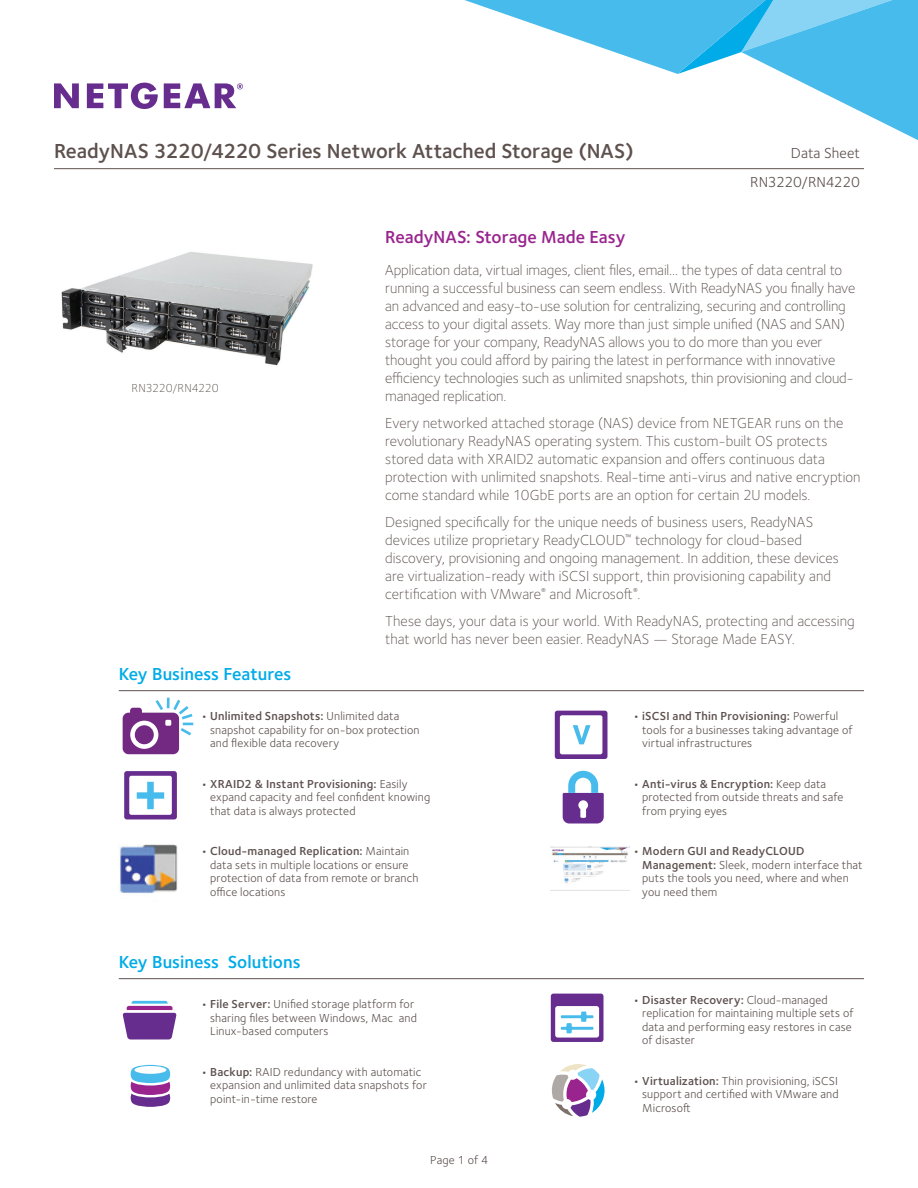
<style>
.page{position:relative;width:918px;height:1188px;background:#fff}
.page>*{position:absolute;margin:0;border:0;box-sizing:border-box;transform-origin:0 0}
.t1{font:600 21px "Foundry Sterling";letter-spacing:-.005em;color:#5d514e}
.t2{font:600 18px "Foundry Sterling";letter-spacing:-.005em;color:#00abe7}
.t3{font:600 18px "Foundry Sterling";color:#99248e}
.t4{font:300 15px/18px "Foundry Sterling";letter-spacing:-.005em;color:#5d514e}
.t5{font:15px/30px "Foundry Sterling";letter-spacing:-.005em;color:#5d514e;text-align:right}
.t6{font:12px/13.5px "Foundry Sterling";letter-spacing:.015em;color:#5d514e}
.t7{font:300 12px "Foundry Sterling";letter-spacing:-.005em;color:#5d514e}
.s1{font-weight:600}
</style>
<div class="page">
<svg style="left:464px;top:0;width:454px;height:140px"></svg>
<svg style="left:164px;top:83px;width:79px;height:25px"></svg>
<svg style="left:54px;top:83px;width:25px;height:25px"></svg>
<svg style="left:87px;top:83px;width:71px;height:26px"></svg>
<hr style="left:54px;top:168px;width:810px;height:1px;background:#5d514e">
<hr style="left:119px;top:690px;width:745px;height:1px;background:#5d514e">
<hr style="left:119px;top:978px;width:745px;height:1px;background:#5d514e">
<img style="left:120px;top:844px;width:58px;height:49px">
<img style="left:551px;top:847px;width:78px;height:44px">
<svg style="left:124px;top:771px;width:53px;height:48px"></svg>
<svg style="left:552px;top:1064px;width:53px;height:53px"></svg>
<svg style="left:131px;top:1065px;width:39px;height:42px"></svg>
<svg style="left:563px;top:771px;width:41px;height:53px"></svg>
<svg style="left:123px;top:1001px;width:53px;height:38px"></svg>
<svg style="left:555px;top:711px;width:52px;height:48px"></svg>
<svg style="left:551px;top:994px;width:53px;height:48px"></svg>
<div style="left:123px;top:713px;width:56px;height:41px;background:#732982;border-radius:6px"></div>
<div style="left:130px;top:721px;width:28px;height:28px;background:#fff;border-radius:50%"></div>
<div style="left:135px;top:725px;width:19px;height:19px;background:#732982;border-radius:50%"></div>
<div style="left:130px;top:708px;width:12px;height:12px;background:#732982;border-radius:3px"></div>
<svg style="left:153px;top:698px;width:41px;height:40px"></svg>
<img style="left:61px;top:252px;width:252px;height:114px">
<h1 class="t1" style="left:54px;top:138px;width:581px">ReadyNAS 3220/4220 Series Network Attached Storage (NAS)</h1>
<p class="t5" style="left:750px;top:138px;width:111px">Data Sheet<br>RN3220/RN4220</p>
<p class="t7" style="left:132px;top:381px;width:89px">RN3220/RN4220</p>
<p class="t2" style="left:119px;top:663px;width:174px">Key Business Features</p>
<p class="t3" style="left:385px;top:226px;width:242px">ReadyNAS: Storage Made Easy</p>
<p class="t4" style="left:385px;top:260px;width:472px">Application data, virtual images, client files, email… the types of data central to running a successful business can seem endless. With ReadyNAS you finally have an advanced and easy-to-use solution for centralizing, securing and controlling access to your digital assets. Way more than just simple unified (NAS and SAN) storage for your company, ReadyNAS allows you to do more than you ever thought you could afford by pairing the latest in performance with innovative efficiency technologies such as unlimited snapshots, thin provisioning and cloud&shy;managed replication.</p>
<p class="t4" style="left:385px;top:413px;width:477px">Every networked attached storage (NAS) device from NETGEAR runs on the revolutionary ReadyNAS operating system. This custom-built OS protects stored data with XRAID2 automatic expansion and offers continuous data protection with unlimited snapshots. Real-time anti-virus and native encryption come standard while 10GbE ports are an option for certain 2U models.</p>
<p class="t4" style="left:385px;top:512px;width:455px">Designed specifically for the unique needs of business users, ReadyNAS devices utilize proprietary ReadyCLOUD<sup>™</sup> technology for cloud-based discovery, provisioning and ongoing management. In addition, these devices are virtualization-ready with iSCSI support, thin provisioning capability and certification with VMware<sup>®</sup> and Microsoft<sup>®</sup>.</p>
<p class="t4" style="left:385px;top:611px;width:471px">These days, your data is your world. With ReadyNAS, protecting and accessing that world has never been easier. ReadyNAS — Storage Made EASY.</p>
<p class="t6" style="left:210px;top:709px;width:211px;text-indent:-9px"><span class="s1">• Unlimited Snapshots:</span> Unlimited data snapshot capability for on-box protection and flexible data recovery</p>
<p class="t6" style="left:210px;top:777px;width:222px;text-indent:-9px"><span class="s1">• XRAID2 &amp; Instant Provisioning:</span> Easily expand capacity and feel confident knowing that data is always protected</p>
<p class="t6" style="left:210px;top:844px;width:210px;text-indent:-9px"><span class="s1">• Cloud-managed Replication:</span> Maintain data sets in multiple locations or ensure protection of data from remote or branch office locations</p>
<p class="t2" style="left:119px;top:951px;width:183px">Key Business Solutions</p>
<p class="t6" style="left:210px;top:997px;width:208px;text-indent:-9px"><span class="s1">• File Server:</span> Unified storage platform for sharing files between Windows, Mac and<br>Linux-based computers</p>
<p class="t6" style="left:210px;top:1065px;width:218px;text-indent:-9px"><span class="s1">• Backup:</span> RAID redundancy with automatic expansion and unlimited data snapshots for point-in-time restore</p>
<p class="t6" style="left:430px;top:1153px;width:60px">Page 1 of 4</p>
<p class="t6" style="left:642px;top:709px;width:212px;text-indent:-9px"><span class="s1">• iSCSI and Thin Provisioning:</span> Powerful tools for a businesses taking advantage of virtual infrastructures</p>
<p class="t6" style="left:642px;top:777px;width:203px;text-indent:-9px"><span class="s1">• Anti-virus &amp; Encryption:</span> Keep data protected from outside threats and safe from prying eyes</p>
<p class="t6" style="left:642px;top:844px;width:222px;text-indent:-9px"><span class="s1">• Modern GUI and ReadyCLOUD<br>Management:</span> Sleek, modern interface that puts the tools you need, where and when you need them</p>
<p class="t6" style="left:642px;top:993px;width:213px;text-indent:-9px"><span class="s1">• Disaster Recovery:</span> Cloud-managed replication for maintaining multiple sets of data and performing easy restores in case of disaster</p>
<p class="t6" style="left:642px;top:1074px;width:198px;text-align:justify;text-indent:-9px"><span class="s1">• Virtualization:</span> Thin provisioning, iSCSI support and certified with VMware and Microsoft</p>
</div>
